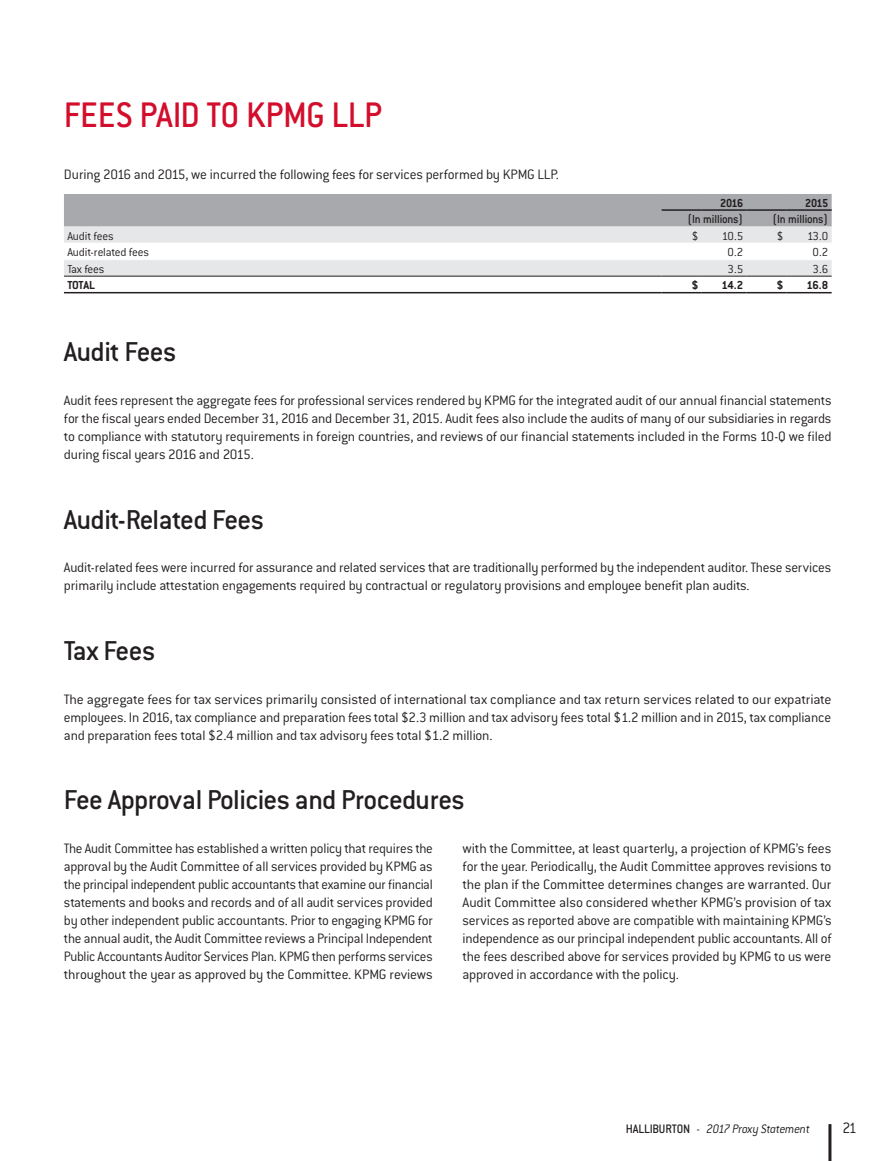
<style>
.page{position:relative;width:891px;height:1161px;background:#fff}
.page>*{position:absolute;margin:0;border:0;box-sizing:border-box;transform-origin:0 0}
.titre1_part{font:500 39px "Conduit ITC Std";letter-spacing:-.015em;color:#d30d2b;scale:.95 1}
.titre2_statement_pxy{font:500 30px "Conduit ITC Std";letter-spacing:-.025em;color:#231f20}
.t1{font:300 16.5px "Conduit ITC Std";color:#231f20;scale:.95 1}
.t2{font:300 15px/18px "Conduit ITC Std";letter-spacing:-.015em;color:#231f20;text-align:justify}
.t3{font:italic 300 13.5px "Conduit ITC Std";letter-spacing:-.02em;color:#231f20;scale:.95 1}
.tab_courant_g{font:300 12.75px "Conduit ITC Std";letter-spacing:-.015em;color:#231f20}
.tab_tetiere_g{font:500 12.75px "Conduit ITC Std";color:#231f20;scale:.95 1}
.tab_total_g{font:700 12.75px "Conduit ITC Std";letter-spacing:-.025em;color:#231f20}
.tab_tetiere_g-2{font:700 12.75px "Conduit ITC Std";letter-spacing:-.05em;color:#231f20;scale:.95 1}
.s1{font-weight:500;font-style:normal}
</style>
<div class="page">
<hr style="left:828px;top:1124px;width:3px;height:37px;background:#231f20">
<svg style="left:64px;top:194px;width:768px;height:82px"></svg>
<hr style="left:662px;top:209px;width:40px;height:2px;background:#231f20">
<hr style="left:702px;top:209px;width:45px;height:2px;background:#231f20">
<hr style="left:747px;top:209px;width:40px;height:2px;background:#231f20">
<hr style="left:787px;top:209px;width:45px;height:2px;background:#231f20">
<hr style="left:64px;top:243px;width:598px;height:1px;background:#fff">
<hr style="left:662px;top:243px;width:40px;height:1px;background:#fff">
<hr style="left:702px;top:243px;width:45px;height:1px;background:#fff">
<hr style="left:747px;top:243px;width:40px;height:1px;background:#fff">
<hr style="left:787px;top:243px;width:45px;height:1px;background:#fff">
<hr style="left:64px;top:259px;width:598px;height:1px;background:#fff">
<hr style="left:662px;top:259px;width:40px;height:1px;background:#fff">
<hr style="left:702px;top:259px;width:45px;height:1px;background:#fff">
<hr style="left:747px;top:259px;width:40px;height:1px;background:#fff">
<hr style="left:787px;top:259px;width:45px;height:1px;background:#fff">
<hr style="left:64px;top:276px;width:598px;height:1px;background:#231f20">
<hr style="left:662px;top:276px;width:40px;height:1px;background:#231f20">
<hr style="left:702px;top:276px;width:45px;height:1px;background:#231f20">
<hr style="left:747px;top:276px;width:40px;height:1px;background:#231f20">
<hr style="left:787px;top:276px;width:45px;height:1px;background:#231f20">
<hr style="left:64px;top:292px;width:598px;height:1px;background:#231f20">
<hr style="left:662px;top:292px;width:40px;height:1px;background:#231f20">
<hr style="left:702px;top:292px;width:45px;height:1px;background:#231f20">
<hr style="left:747px;top:292px;width:40px;height:1px;background:#231f20">
<hr style="left:787px;top:292px;width:45px;height:1px;background:#231f20">
<p class="titre1_part" style="left:64px;top:91px;width:336px">FEES PAID TO KPMG LLP</p>
<p class="t2" style="left:64px;top:165px;width:496px">During 2016 and 2015, we incurred the following fees for services performed by KPMG LLP.</p>
<p class="tab_tetiere_g-2" style="left:720px;top:195px;width:26px">2016</p>
<p class="tab_tetiere_g-2" style="left:805px;top:195px;width:26px">2015</p>
<p class="tab_tetiere_g" style="left:687px;top:211px;width:60px">(In millions)</p>
<p class="tab_tetiere_g" style="left:772px;top:211px;width:60px">(In millions)</p>
<p class="tab_courant_g" style="left:67px;top:228px;width:48px">Audit fees</p>
<p class="tab_courant_g" style="left:692px;top:228px;width:8px">$</p>
<p class="tab_courant_g" style="left:722px;top:228px;width:23px">10.5</p>
<p class="tab_courant_g" style="left:777px;top:228px;width:8px">$</p>
<p class="tab_courant_g" style="left:807px;top:228px;width:22px">13.0</p>
<p class="tab_courant_g" style="left:67px;top:245px;width:83px">Audit-related fees</p>
<p class="tab_courant_g" style="left:728px;top:245px;width:17px">0.2</p>
<p class="tab_courant_g" style="left:813px;top:245px;width:17px">0.2</p>
<p class="tab_courant_g" style="left:67px;top:261px;width:39px">Tax fees</p>
<p class="tab_courant_g" style="left:728px;top:261px;width:17px">3.5</p>
<p class="tab_courant_g" style="left:813px;top:261px;width:17px">3.6</p>
<p class="tab_total_g" style="left:67px;top:278px;width:29px">TOTAL</p>
<p class="tab_total_g" style="left:692px;top:278px;width:8px">$</p>
<p class="tab_total_g" style="left:721px;top:278px;width:23px">14.2</p>
<p class="tab_total_g" style="left:777px;top:278px;width:8px">$</p>
<p class="tab_total_g" style="left:807px;top:278px;width:23px">16.8</p>
<p class="titre2_statement_pxy" style="left:64px;top:334px;width:114px">Audit Fees</p>
<p class="t2" style="left:64px;top:391px;width:769px">Audit fees represent the aggregate fees for professional services rendered by KPMG for the integrated audit of our annual financial statements for the fiscal years ended December 31, 2016 and December 31, 2015. Audit fees also include the audits of many of our subsidiaries in regards to compliance with statutory requirements in foreign countries, and reviews of our financial statements included in the Forms 10-Q we filed during fiscal years 2016 and 2015.</p>
<p class="titre2_statement_pxy" style="left:64px;top:501px;width:202px">Audit-Related Fees</p>
<p class="t2" style="left:64px;top:558px;width:769px">Audit-related fees were incurred for assurance and related services that are traditionally performed by the independent auditor. These services primarily include attestation engagements required by contractual or regulatory provisions and employee benefit plan audits.</p>
<p class="titre2_statement_pxy" style="left:64px;top:633px;width:93px">Tax Fees</p>
<p class="t2" style="left:64px;top:689px;width:769px">The aggregate fees for tax services primarily consisted of international tax compliance and tax return services related to our expatriate employees. In 2016, tax compliance and preparation fees total $2.3 million and tax advisory fees total $1.2 million and in 2015, tax compliance and preparation fees total $2.4 million and tax advisory fees total $1.2 million.</p>
<p class="titre2_statement_pxy" style="left:64px;top:782px;width:402px">Fee Approval Policies and Procedures</p>
<p class="t2" style="left:64px;top:839px;width:371px">The Audit Committee has established a written policy that requires the approval by the Audit Committee of all services provided by KPMG as the principal independent public accountants that examine our financial statements and books and records and of all audit services provided by other independent public accountants. Prior to engaging KPMG for the annual audit, the Audit Committee reviews a Principal Independent Public Accountants Auditor Services Plan. KPMG then performs services throughout the year as approved by the Committee. KPMG reviews</p>
<p class="t2" style="left:463px;top:839px;width:370px">with the Committee, at least quarterly, a projection of KPMG’s fees for the year. Periodically, the Audit Committee approves revisions to the plan if the Committee determines changes are warranted. Our Audit Committee also considered whether KPMG’s provision of tax services as reported above are compatible with maintaining KPMG’s independence as our principal independent public accountants. All of the fees described above for services provided by KPMG to us were approved in accordance with the policy.</p>
<p class="t3" style="left:626px;top:1121px;width:195px"><span class="s1">HALLIBURTON</span> - 2017 Proxy Statement</p>
<p class="t1" style="left:843px;top:1118px;width:16px">21</p>
</div>
